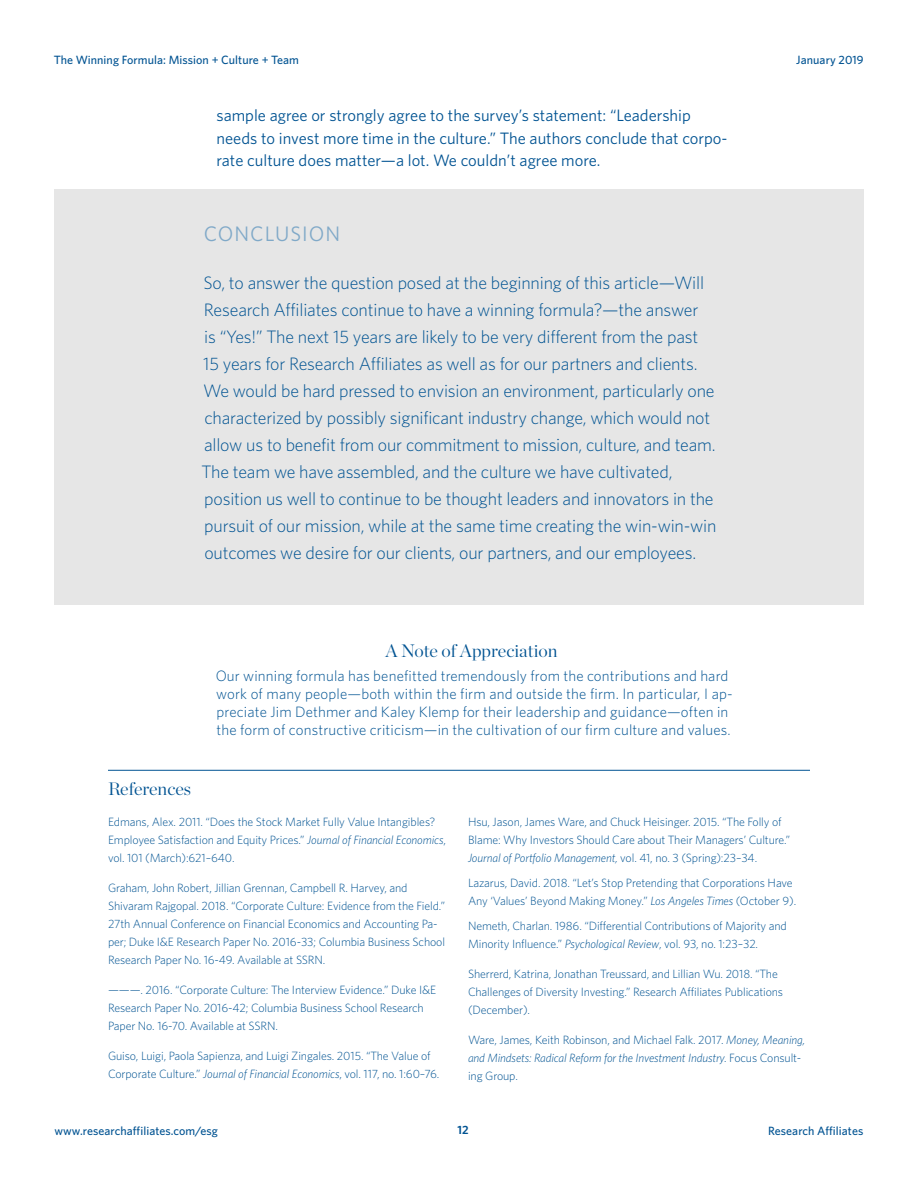
<style>
.page{position:relative;width:918px;height:1188px;background:#fff}
.page>*{position:absolute;margin:0;border:0;box-sizing:border-box;transform-origin:0 0}
.Body{font:21px "Whitney";letter-spacing:.05em;color:#80a9c8}
.Conclusion{font:300 18px/27px "Whitney";letter-spacing:-.01em;color:#005392}
.t1{font:300 18px "Chronicle Display";color:#005392}
.t2{font:16.5px/22.5px "Whitney";color:#005392}
.t3{font:300 15px/18px "Whitney";letter-spacing:.01em;color:#005392}
.References{font:300 12px/18px "Whitney";letter-spacing:-.01em;color:#005392}
.t4{font:500 12px "Whitney";letter-spacing:.005em;color:#005392}
.t5{font:600 12px "Whitney";color:#005392}
.s1{font-style:italic}
</style>
<div class="page">
<div style="left:54px;top:189px;width:810px;height:415px;background:#e6e6e6"></div>
<hr style="left:108px;top:770px;width:702px;height:1px;background:#005392">
<p class="t4" style="left:54px;top:51px;width:247px">The Winning Formula: Mission + Culture + Team</p>
<p class="t2" style="left:216px;top:104px;width:513px">sample agree or strongly agree to the survey’s statement: “Leadership needs to invest more time in the culture.” The authors conclude that corpo&shy;rate culture does matter—a lot. We couldn’t agree more.</p>
<p class="Body" style="left:204px;top:219px;width:138px">CONCLUSION</p>
<p class="Conclusion" style="left:202px;top:269px;width:516px">So, to answer the question posed at the beginning of this article—Will Research Affiliates continue to have a winning formula?—the answer<br>is “Yes!” The next 15 years are likely to be very different from the past<br>15 years for Research Affiliates as well as for our partners and clients.<br>We would be hard pressed to envision an environment, particularly one characterized by possibly significant industry change, which would not allow us to benefit from our commitment to mission, culture, and team.<br>The team we have assembled, and the culture we have cultivated, position us well to continue to be thought leaders and innovators in the pursuit of our mission, while at the same time creating the win-win-win outcomes we desire for our clients, our partners, and our employees.</p>
<p class="t1" style="left:385px;top:637px;width:174px">A Note of Appreciation</p>
<p class="t3" style="left:216px;top:667px;width:518px">Our winning formula has benefitted tremendously from the contributions and hard work of many people—both within the firm and outside the firm. In particular, I ap&shy;preciate Jim Dethmer and Kaley Klemp for their leadership and guidance—often in the form of constructive criticism—in the cultivation of our firm culture and values.</p>
<p class="t4" style="left:796px;top:51px;width:69px">January 2019</p>
<p class="t1" style="left:108px;top:775px;width:85px">References</p>
<p class="References" style="left:108px;top:813px;width:339px">Edmans, Alex. 2011. “Does the Stock Market Fully Value Intangibles?<br>Employee Satisfaction and Equity Prices.” <span class="s1">Journal of Financial Economics</span>, vol. 101 (March):621–640.</p>
<p class="References" style="left:108px;top:878px;width:339px">Graham, John Robert, Jillian Grennan, Campbell R. Harvey, and Shivaram Rajgopal. 2018. “Corporate Culture: Evidence from the Field.” 27th Annual Conference on Financial Economics and Accounting Pa&shy;per; Duke I&amp;E Research Paper No. 2016-33; Columbia Business School Research Paper No. 16-49. Available at SSRN.</p>
<p class="References" style="left:108px;top:980px;width:330px">———. 2016. “Corporate Culture: The Interview Evidence.” Duke I&amp;E<br>Research Paper No. 2016-42; Columbia Business School Research<br>Paper No. 16-70. Available at SSRN.</p>
<p class="References" style="left:108px;top:1046px;width:333px">Guiso, Luigi, Paola Sapienza, and Luigi Zingales. 2015. “The Value of<br>Corporate Culture.” <span class="s1">Journal of Financial Economics</span>, vol. 117, no. 1:60–76.</p>
<p class="References" style="left:468px;top:813px;width:324px">Hsu, Jason, James Ware, and Chuck Heisinger. 2015. “The Folly of<br>Blame: Why Investors Should Care about Their Managers’ Culture.”<br><span class="s1">Journal of Portfolio Management,</span> vol. 41, no. 3 (Spring):23–34.</p>
<p class="References" style="left:468px;top:874px;width:330px">Lazarus, David. 2018. “Let’s Stop Pretending that Corporations Have<br>Any ‘Values’ Beyond Making Money.” <span class="s1">Los Angeles Times</span> (October 9).</p>
<p class="References" style="left:468px;top:916px;width:320px">Nemeth, Charlan. 1986. “Differential Contributions of Majority and<br>Minority Influence.” <span class="s1">Psychological Review</span>, vol. 93, no. 1:23–32.</p>
<p class="References" style="left:468px;top:964px;width:317px">Sherrerd, Katrina, Jonathan Treussard, and Lillian Wu. 2018. “The<br>Challenges of Diversity Investing.” Research Affiliates Publications (December).</p>
<p class="References" style="left:468px;top:1030px;width:339px">Ware, James, Keith Robinson, and Michael Falk. 2017. <span class="s1">Money, Meaning, and Mindsets: Radical Reform for the Investment Industry.</span> Focus Consult&shy;ing Group.</p>
<p class="t5" style="left:458px;top:1122px;width:13px">12</p>
<p class="t4" style="left:54px;top:1122px;width:165px">www.researchaffiliates.com/esg</p>
<p class="t4" style="left:768px;top:1122px;width:97px">Research Affiliates</p>
</div>
